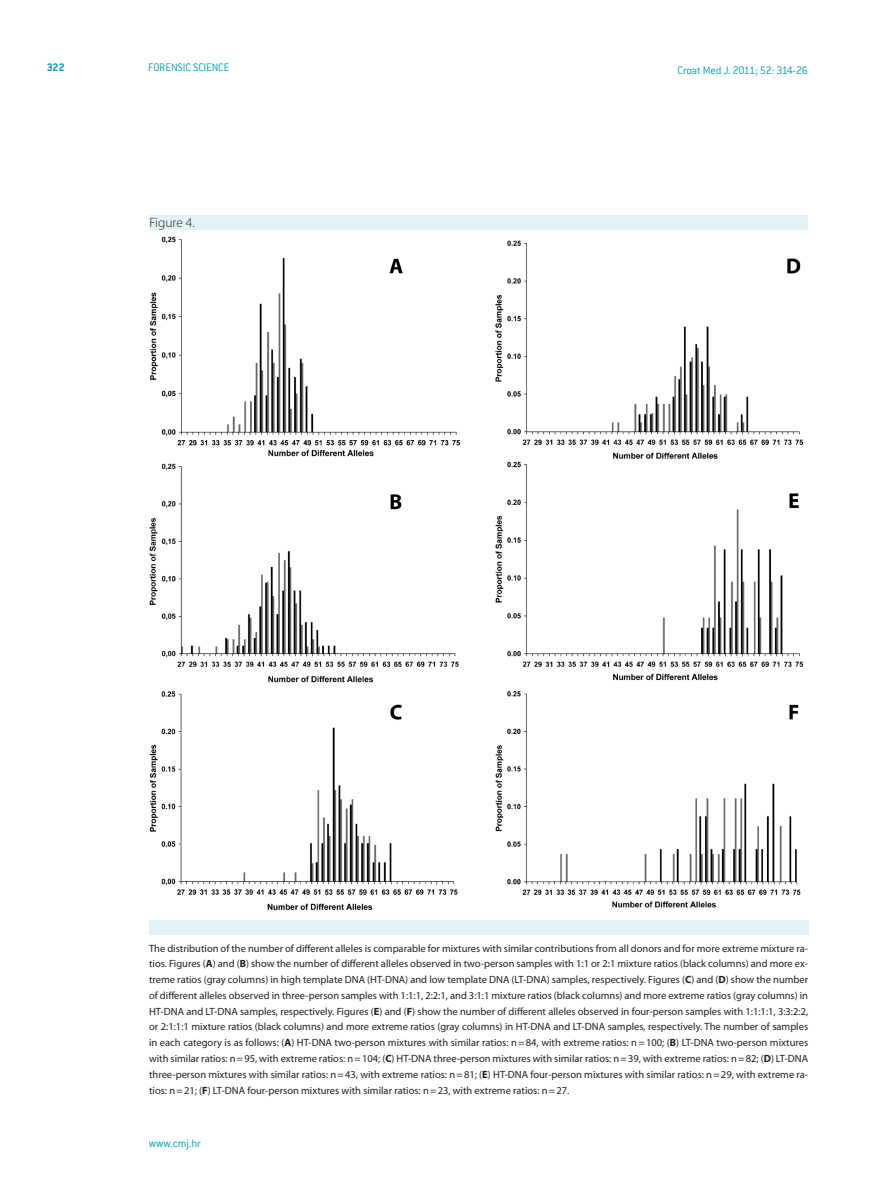
<style>
.page{position:relative;width:893px;height:1191px;background:#fff}
.page>*{position:absolute;margin:0;border:0;box-sizing:border-box;transform-origin:0 0}
.t1{font:300 13.5px "Myriad Pro";color:#231f20}
.t2{font:300 12px "ITC Conduit LTCE";letter-spacing:-.015em;color:#009fb4}
.t3{font:700 12px "ITC Conduit LTCE";color:#009fb4}
.t4{font:10.5px/15.8px "Myriad Pro";color:#231f20;text-align:justify}
.s1{font-weight:700}
</style>
<div class="page">
<img style="left:149px;top:236px;width:655px;height:675px">
<div style="left:149px;top:215px;width:659px;height:15px;background:#e2f2f5"></div>
<div style="left:149px;top:919px;width:659px;height:15px;background:#e2f2f5"></div>
<p class="t3" style="left:47px;top:60px;width:19px">322</p>
<p class="t2" style="left:148px;top:61px;width:83px">FORENSIC SCIENCE</p>
<p class="t2" style="left:677px;top:63px;width:132px">Croat Med J. 2011; 52: 314-26</p>
<p class="t1" style="left:149px;top:215px;width:47px">Figure 4.</p>
<p class="t4" style="left:149px;top:940px;width:661px">The distribution of the number of different alleles is comparable for mixtures with similar contributions from all donors and for more extreme mixture ra&shy;tios. Figures (<span class="s1">A</span>) and (<span class="s1">B</span>) show the number of different alleles observed in two-person samples with 1:1 or 2:1 mixture ratios (black columns) and more ex&shy;treme ratios (gray columns) in high template DNA (HT-DNA) and low template DNA (LT-DNA) samples, respectively. Figures (<span class="s1">C</span>) and (<span class="s1">D</span>) show the number of different alleles observed in three-person samples with 1:1:1, 2:2:1, and 3:1:1 mixture ratios (black columns) and more extreme ratios (gray columns) in HT-DNA and LT-DNA samples, respectively. Figures (<span class="s1">E</span>) and (<span class="s1">F</span>) show the number of different alleles observed in four-person samples with 1:1:1:1, 3:3:2:2, or 2:1:1:1 mixture ratios (black columns) and more extreme ratios (gray columns) in HT-DNA and LT-DNA samples, respectively. The number of samples in each category is as follows: (<span class="s1">A</span>) HT-DNA two-person mixtures with similar ratios: n=84, with extreme ratios: n=100; (<span class="s1">B</span>) LT-DNA two-person mixtures with similar ratios: n=95, with extreme ratios: n=104; (<span class="s1">C</span>) HT-DNA three-person mixtures with similar ratios: n=39, with extreme ratios: n=82; (<span class="s1">D</span>) LT-DNA three-person mixtures with similar ratios: n=43, with extreme ratios: n=81; (<span class="s1">E</span>) HT-DNA four-person mixtures with similar ratios: n=29, with extreme ra&shy;tios: n=21; (<span class="s1">F</span>) LT-DNA four-person mixtures with similar ratios: n=23, with extreme ratios: n=27.</p>
<p class="t2" style="left:149px;top:1136px;width:54px">www.cmj.hr</p>
</div>
